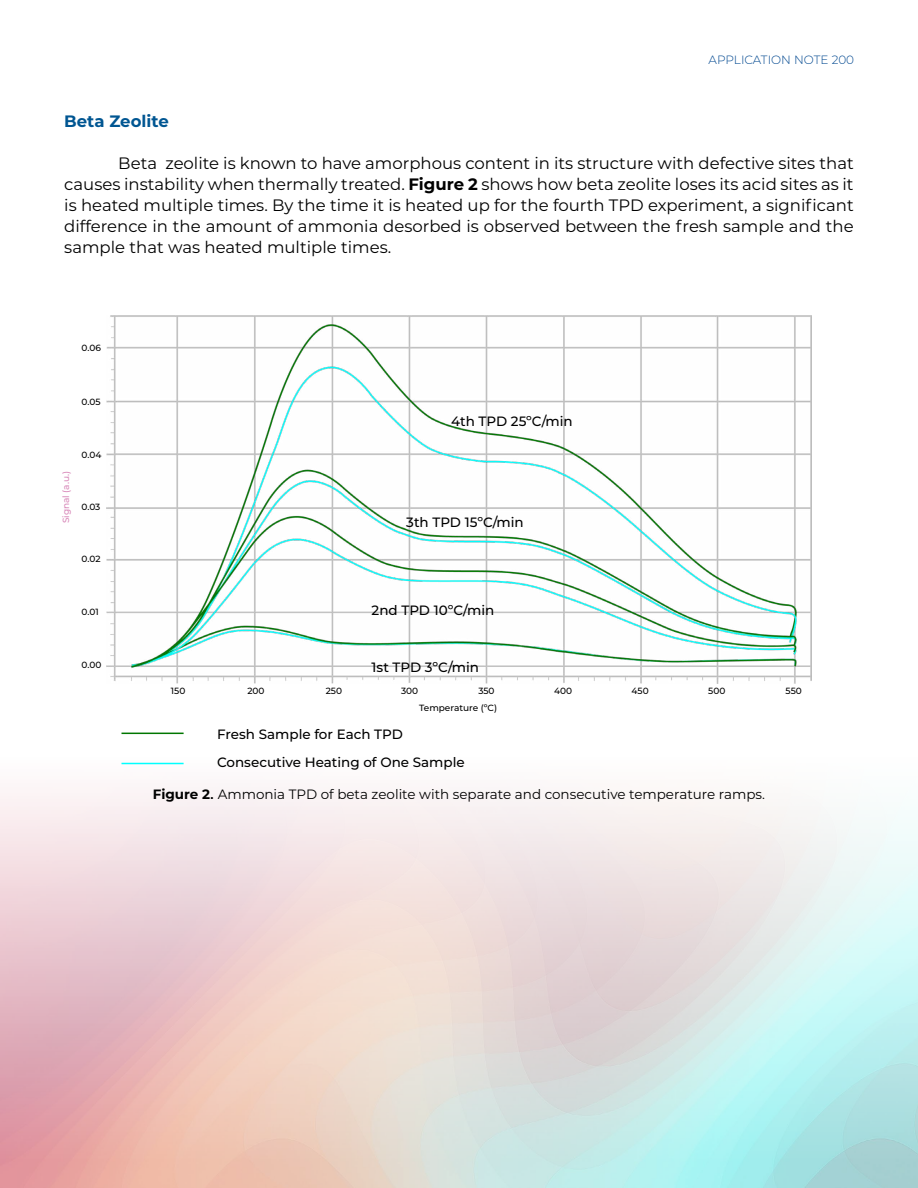
<style>
.page{position:relative;width:918px;height:1188px;background:#fff}
.page>*{position:absolute;margin:0;border:0;box-sizing:border-box;transform-origin:0 0}
.t1{font:16.5px/21px "Montserrat";color:#000;text-align:justify}
.t2{font:700 16.5px "Montserrat";color:#005692}
.t3{font:500 13.5px "Montserrat";color:#000}
.t4{font:13.5px "Montserrat";color:#000}
.t5{font:300 12px "Montserrat";color:#004890}
.t6{font:500 9px "Montserrat";color:#000}
.t7{font:500 9px "Montserrat";color:#d888b9}
.s1{font-weight:700}
.s2{font-family:"Arial";font-weight:700}
</style>
<div class="page">
<img style="left:107px;top:316px;width:704px;height:367px">
<hr style="left:122px;top:733px;width:62px;height:1px;background:#007600">
<hr style="left:122px;top:763px;width:62px;height:1px;background:#0ff">
<p class="t5" style="left:709px;top:51px;width:147px">APPLICATION NOTE 200</p>
<p class="t2" style="left:64px;top:109px;width:106px">Beta Zeolite</p>
<p class="t1" style="left:64px;top:152px;width:791px;text-indent:54px">Beta zeolite is known to have amorphous content in its structure with defective sites that causes instability when thermally treated. <span class="s1">Figure 2</span> shows how beta zeolite loses its acid sites as it is heated multiple times. By the time it is heated up for the fourth TPD experiment, a significant difference in the amount of ammonia desorbed is observed between the fresh sample and the sample that was heated multiple times.</p>
<p class="t6" style="left:82px;top:342px;width:21px">0.06</p>
<p class="t6" style="left:82px;top:396px;width:20px">0.05</p>
<p class="t7" style="left:60px;top:523px;width:54px;rotate:-90deg">Signal (a.u.)</p>
<p class="t6" style="left:82px;top:448px;width:21px">0.04</p>
<p class="t6" style="left:82px;top:501px;width:20px">0.03</p>
<p class="t6" style="left:82px;top:553px;width:20px">0.02</p>
<p class="t6" style="left:82px;top:606px;width:19px">0.01</p>
<p class="t6" style="left:82px;top:659px;width:21px">0.00</p>
<p class="t3" style="left:451px;top:412px;width:123px">4th TPD 25ºC/min</p>
<p class="t3" style="left:406px;top:513px;width:119px">3th TPD 15ºC/min</p>
<p class="t3" style="left:372px;top:601px;width:124px">2nd TPD 10ºC/min</p>
<p class="t3" style="left:372px;top:658px;width:109px">1st TPD 3ºC/min</p>
<p class="t6" style="left:419px;top:701px;width:80px">Temperature (ºC)</p>
<p class="t6" style="left:171px;top:684px;width:16px">150</p>
<p class="t6" style="left:248px;top:684px;width:19px">200</p>
<p class="t6" style="left:326px;top:684px;width:18px">250</p>
<p class="t6" style="left:401px;top:684px;width:19px">300</p>
<p class="t6" style="left:478px;top:684px;width:18px">350</p>
<p class="t6" style="left:554px;top:684px;width:20px">400</p>
<p class="t6" style="left:632px;top:684px;width:19px">450</p>
<p class="t6" style="left:708px;top:684px;width:19px">500</p>
<p class="t6" style="left:786px;top:684px;width:18px">550</p>
<p class="t3" style="left:217px;top:725px;width:187px">Fresh Sample for Each TPD</p>
<p class="t3" style="left:217px;top:752px;width:249px">Consecutive Heating of One Sample</p>
<p class="t4" style="left:153px;top:785px;width:614px"><span class="s1">Figure 2</span><span class="s2">.</span> Ammonia TPD of beta zeolite with separate and consecutive temperature ramps.</p>
</div>
